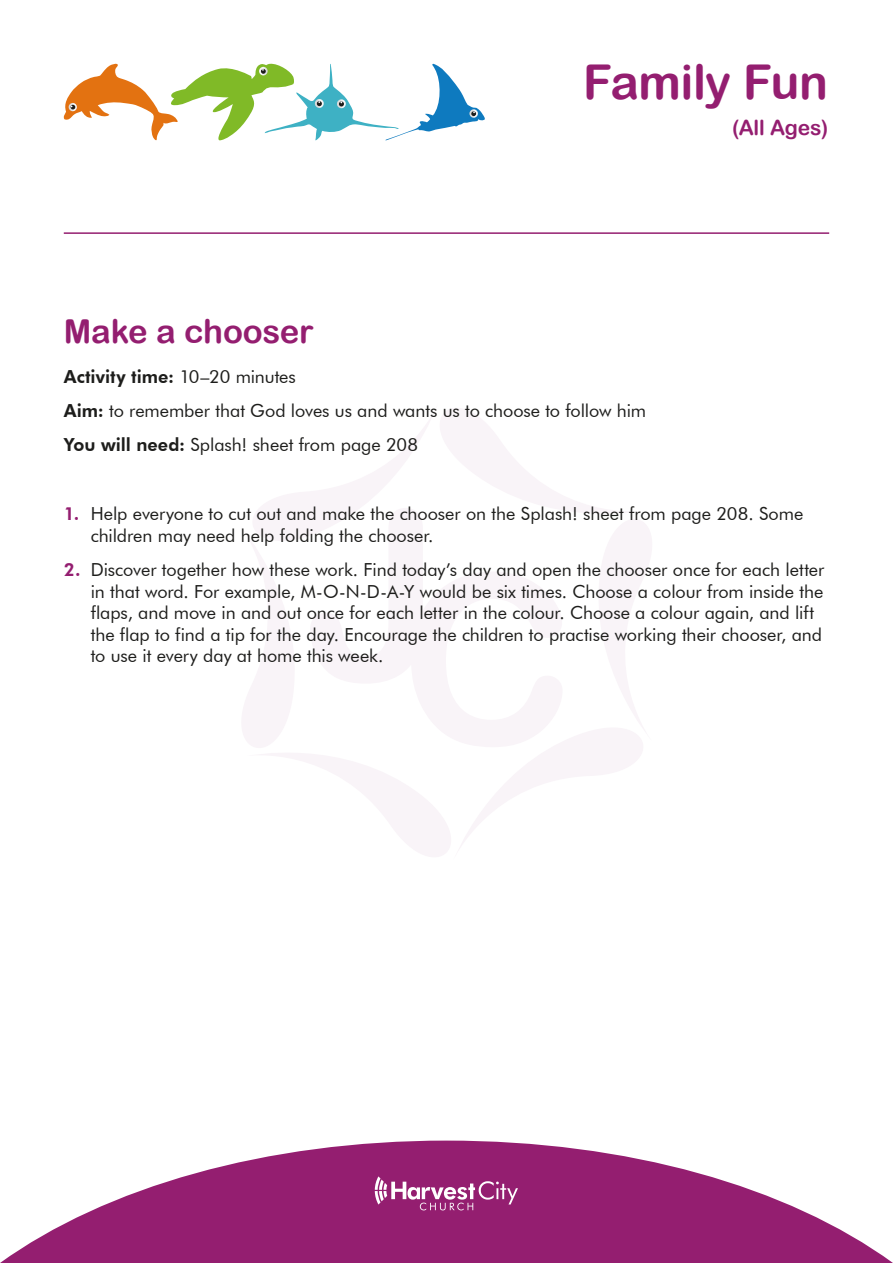
<style>
.page{position:relative;width:893px;height:1263px;background:#fff}
.page>*{position:absolute;margin:0;border:0;box-sizing:border-box;transform-origin:0 0}
.t1{font:48px "Arial Rounded MT Bold";letter-spacing:-.01em;color:#941e70}
.t2{font:33px "Arial Rounded MT Bold";letter-spacing:-.01em;color:#941e70}
.t3{font:21px "Arial Rounded MT Bold";letter-spacing:-.005em;color:#941e70}
.t4{font:18px/21.6px "Futura BT";letter-spacing:-.005em;color:#1d1d1b}
.s1{font-weight:800}
.s2{font-weight:800;color:#941e70}
</style>
<div class="page">
<svg style="left:242px;top:408px;width:410px;height:449px"></svg>
<svg style="left:310px;top:508px;width:253px;height:239px"></svg>
<svg style="left:0;top:1140px;width:893px;height:123px;fill:#941e70"></svg>
<svg style="left:375px;top:1176px;width:143px;height:34px"></svg>
<hr style="left:64px;top:232px;width:765px;height:2px;background:#941e70">
<svg style="left:63px;top:63px;width:422px;height:77px"></svg>
<h1 class="t1" style="left:583px;top:53px;width:246px">Family Fun</h1>
<p class="t3" style="left:732px;top:115px;width:98px">(All Ages)</p>
<h2 class="t2" style="left:64px;top:312px;width:251px">Make a chooser</h2>
<p class="t4" style="left:64px;top:359px;width:584px;line-height:34.3px"><span class="s1">Activity time:</span> 10–20 minutes<br><span class="s1">Aim:</span> to remember that God loves us and wants us to choose to follow him<br><span class="s1">You will need:</span> Splash! sheet from page 208</p>
<p class="t4" style="left:91px;top:503px;width:714px;text-indent:-27px"><span class="s2">1.</span> Help everyone to cut out and make the chooser on the Splash! sheet from page 208. Some children may need help folding the chooser.</p>
<p class="t4" style="left:91px;top:559px;width:735px;text-indent:-27px"><span class="s2">2.</span> Discover together how these work. Find today’s day and open the chooser once for each letter in that word. For example, M-O-N-D-A-Y would be six times. Choose a colour from inside the flaps, and move in and out once for each letter in the colour. Choose a colour again, and lift the flap to find a tip for the day. Encourage the children to practise working their chooser, and to use it every day at home this week.</p>
</div>
